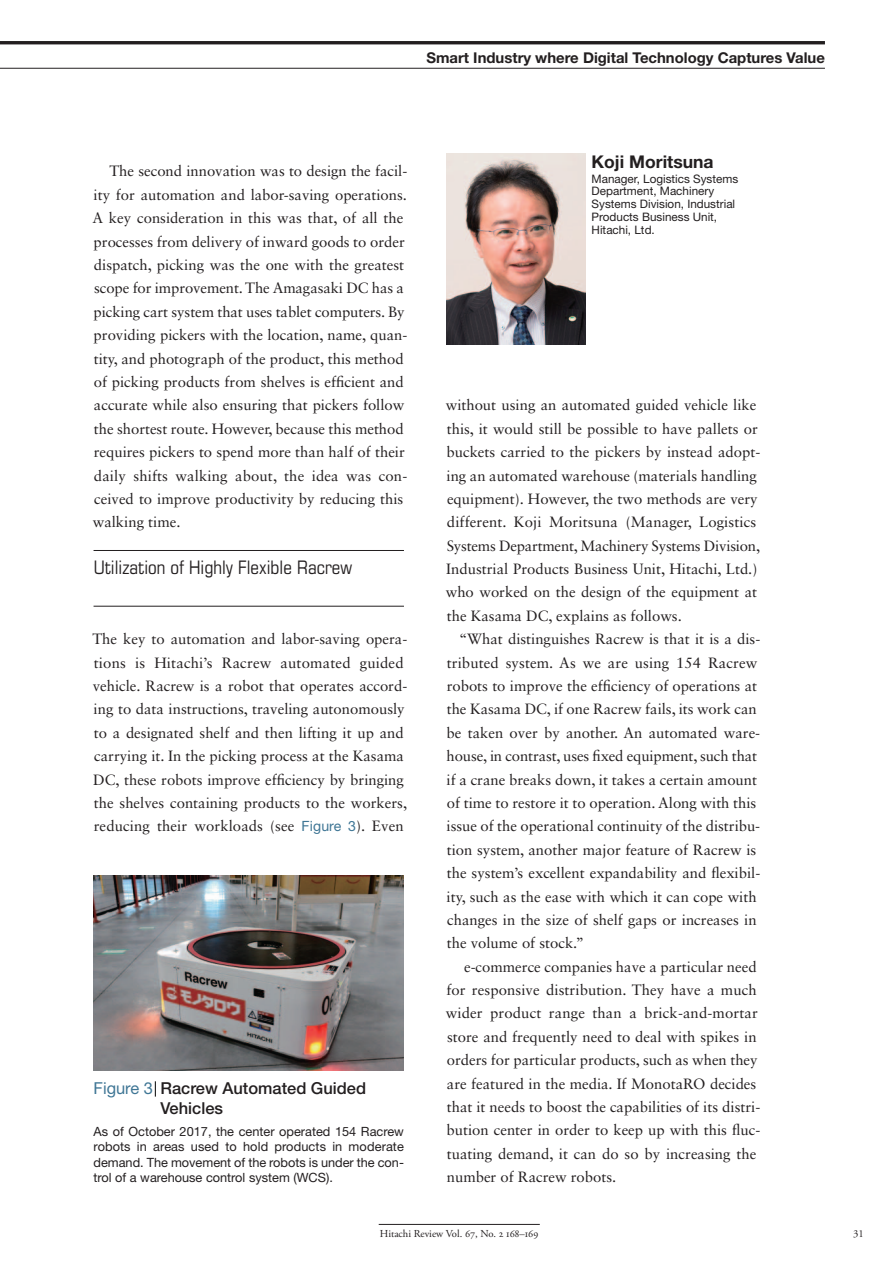
<style>
.page{position:relative;width:893px;height:1263px;background:#fff}
.page>*{position:absolute;margin:0;border:0;box-sizing:border-box;transform-origin:0 0}
.t1{font:condensed 18.6px "Eurostile LT Std";color:#231f20}
.t2{font:700 17.55px "Helvetica Neue LT Std";color:#231f20}
.t3{font:500 16.5px/19.6px "Helvetica Neue LT Std";color:#231f20}
.t4{font:14.85px/23.4px "Sabon LT Std";color:#231f20}
.t5{font:700 14.85px "Helvetica Neue LT Std";color:#231f20}
.t6{font:12.75px/15.5px "Helvetica Neue LT Std";color:#231f20;text-align:justify}
.t7{font:11.7px/12.8px "Helvetica Neue LT Std";color:#231f20}
.t8{font:10.65px "Adobe Garamond Pro";color:#231f20}
.s1{font-family:"Helvetica Neue LT Std";font-size:14.1px;color:#3f7695}
.s2{font-weight:400;color:#3f7695}
.s3{color:#fff}
</style>
<div class="page">
<hr style="left:379px;top:1224px;width:161px;height:1px;background:#231f20">
<hr style="left:0;top:41px;width:825px;height:3px;background:#231f20">
<hr style="left:0;top:68px;width:825px;height:1px;background:#231f20">
<hr style="left:94px;top:550px;width:310px;height:1px;background:#231f20">
<hr style="left:94px;top:606px;width:310px;height:1px;background:#231f20">
<svg style="left:155px;top:1081px;width:1px;height:15px"></svg>
<img style="left:94px;top:876px;width:310px;height:195px">
<img style="left:446px;top:153px;width:139px;height:191px">
<p class="t5" style="left:426px;top:52px;width:400px">Smart Industry where Digital Technology Captures Value</p>
<p class="t4" style="left:92px;top:161px;width:316px;text-indent:17px">The second innovation was to design the facil&shy;ity for automation and labor-saving operations.<br>A key consideration in this was that, of all the processes from delivery of inward goods to order dispatch, picking was the one with the greatest scope for improvement. The Amagasaki DC has a picking cart system that uses tablet computers. By providing pickers with the location, name, quan&shy;tity, and photograph of the product, this method of picking products from shelves is efficient and accurate while also ensuring that pickers follow the shortest route. However, because this method requires pickers to spend more than half of their daily shifts walking about, the idea was con&shy;ceived to improve productivity by reducing this walking time.</p>
<p class="t1" style="left:94px;top:560px;width:260px">Utilization of Highly Flexible Racrew</p>
<p class="t4" style="left:92px;top:629px;width:316px">The key to automation and labor-saving opera&shy;tions is Hitachi’s Racrew automated guided vehicle. Racrew is a robot that operates accord&shy;ing to data instructions, traveling autonomously to a designated shelf and then lifting it up and carrying it. In the picking process at the Kasama DC, these robots improve efficiency by bringing the shelves containing products to the workers, reducing their workloads (see <span class="s1">Figure 3</span>). Even</p>
<p class="t3" style="left:160px;top:1080px;width:207px;text-indent:-67px"><span class="s2">Figure 3</span> Racrew Automated Guided<br>Vehicles</p>
<p class="t6" style="left:94px;top:1125px;width:312px">As of October 2017, the center operated 154 Racrew robots in areas used to hold products in moderate demand. The movement of the robots is under the con&shy;trol of a warehouse control system (WCS).</p>
<p class="t2" style="left:592px;top:155px;width:124px">Koji Moritsuna</p>
<p class="t7" style="left:592px;top:173px;width:148px">Manager, Logistics Systems<br>Department, Machinery<br>Systems Division, Industrial<br>Products Business Unit,<br>Hitachi, Ltd.</p>
<p class="t4" style="left:446px;top:395px;width:316px">without using an automated guided vehicle like this, it would still be possible to have pallets or buckets carried to the pickers by instead adopt&shy;ing an automated warehouse (materials handling equipment). However, the two methods are very different. Koji Moritsuna (Manager, Logistics Systems Department, Machinery Systems Division, Industrial Products Business Unit, Hitachi, Ltd.) who worked on the design of the equipment at the Kasama DC, explains as follows.</p>
<p class="t4" style="left:446px;top:629px;width:315px;text-indent:12px">“What distinguishes Racrew is that it is a dis&shy;tributed system. As we are using 154 Racrew robots to improve the efficiency of operations at the Kasama DC, if one Racrew fails, its work can be taken over by another. An automated ware&shy;house, in contrast, uses fixed equipment, such that if a crane breaks down, it takes a certain amount of time to restore it to operation. Along with this issue of the operational continuity of the distribu&shy;tion system, another major feature of Racrew is the system’s excellent expandability and flexibil&shy;ity, such as the ease with which it can cope with changes in the size of shelf gaps or increases in the volume of stock.”</p>
<p class="t4" style="left:446px;top:956px;width:316px;text-indent:18px">e-commerce companies have a particular need for responsive distribution. They have a much wider product range than a brick-and-mortar store and frequently need to deal with spikes in orders for particular products, such as when they are featured in the media. If MonotaRO decides that it needs to boost the capabilities of its distri&shy;bution center in order to keep up with this fluc&shy;tuating demand, it can do so by increasing the number of Racrew robots.</p>
<p class="t8" style="left:380px;top:1227px;width:160px">Hitachi Review Vol. 67, No. 2 168–169</p>
<p class="t8" style="left:853px;top:1227px;width:15px">31<span class="s3">.</span></p>
</div>
